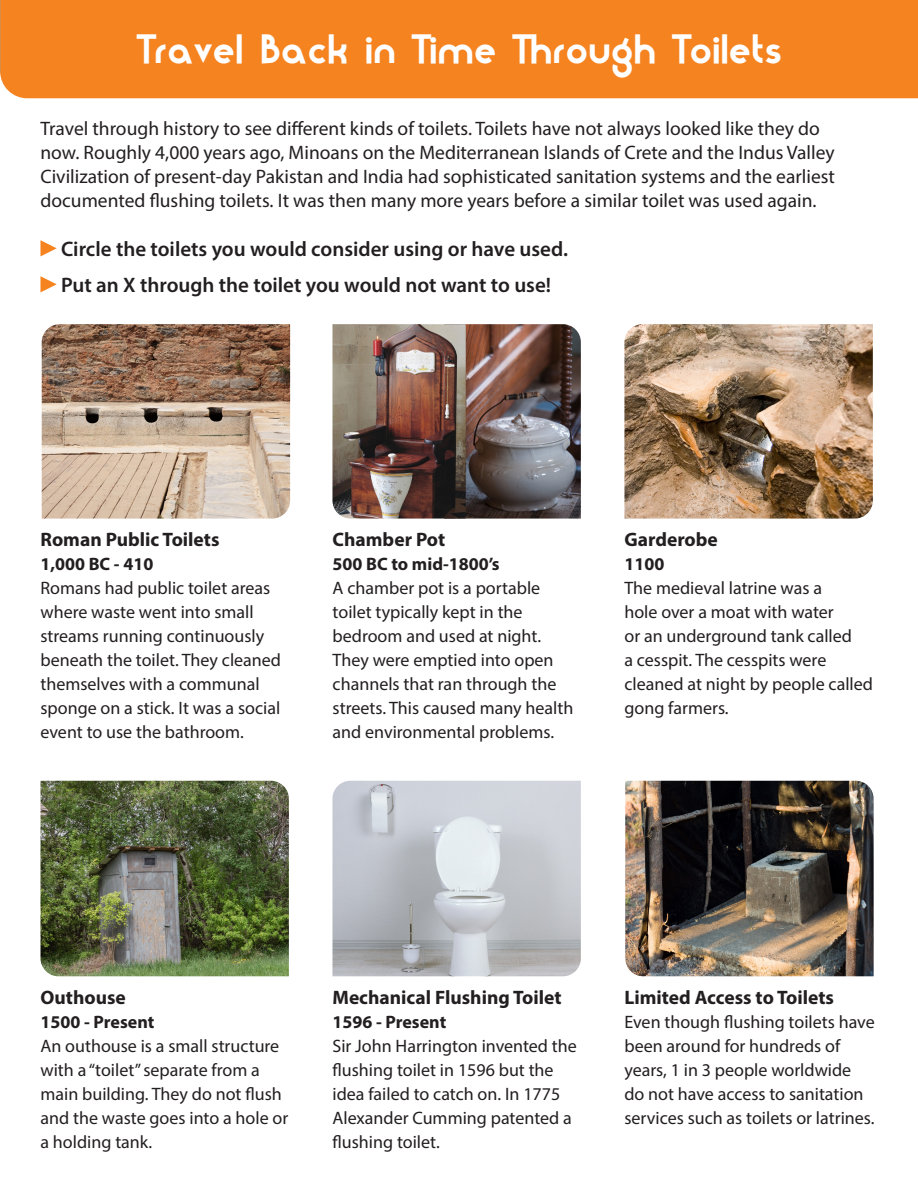
<style>
.page{position:relative;width:918px;height:1188px;background:#fff}
.page>*{position:absolute;margin:0;border:0;box-sizing:border-box;transform-origin:0 0}
.t1{font:36px "Moderna";letter-spacing:.025em;color:#fff}
.t2{font:600 21px "Myriad Pro";color:#231f20}
.t3{font:19.5px/24px "Myriad Pro";color:#231f20}
.t4{font:700 19.5px "Myriad Pro";color:#231f20}
.t5{font:18px/24px "Myriad Pro";color:#231f20}
.t6{font:700 18px "Myriad Pro";color:#231f20}
</style>
<div class="page">
<div style="left:1px;top:0;width:917px;height:98px;background:#f58320"></div>
<svg style="left:40px;top:240px;width:17px;height:16px"></svg>
<svg style="left:40px;top:276px;width:17px;height:16px"></svg>
<img style="left:42px;top:324px;width:248px;height:195px">
<img style="left:40px;top:781px;width:249px;height:195px">
<img style="left:332px;top:781px;width:249px;height:195px">
<img style="left:625px;top:781px;width:249px;height:195px">
<img style="left:624px;top:324px;width:249px;height:195px">
<img style="left:466px;top:324px;width:115px;height:195px">
<img style="left:332px;top:324px;width:134px;height:195px">
<svg style="left:0;top:0;width:1px;height:78px"></svg>
<p class="t1" style="left:137px;top:27px;width:645px">Travel Back in Time Through Toilets</p>
<p class="t3" style="left:40px;top:116px;width:796px">Travel through history to see different kinds of toilets. Toilets have not always looked like they do now. Roughly 4,000 years ago, Minoans on the Mediterranean Islands of Crete and the Indus Valley Civilization of present-day Pakistan and India had sophisticated sanitation systems and the earliest documented flushing toilets. It was then many more years before a similar toilet was used again.</p>
<p class="t2" style="left:61px;top:236px;width:509px">Circle the toilets you would consider using or have used.</p>
<p class="t2" style="left:61px;top:272px;width:492px">Put an X through the toilet you would not want to use!</p>
<p class="t4" style="left:40px;top:527px;width:181px">Roman Public Toilets</p>
<p class="t6" style="left:40px;top:553px;width:114px">1,000 BC - 410</p>
<p class="t5" style="left:40px;top:576px;width:242px">Romans had public toilet areas where waste went into small streams running continuously beneath the toilet. They cleaned themselves with a communal sponge on a stick. It was a social event to use the bathroom.</p>
<p class="t4" style="left:333px;top:526px;width:114px">Chamber Pot</p>
<p class="t6" style="left:333px;top:552px;width:169px">500 BC to mid-1800’s</p>
<p class="t5" style="left:333px;top:575px;width:242px">A chamber pot is a portable toilet typically kept in the bedroom and used at night.<br>They were emptied into open channels that ran through the streets. This caused many health and environmental problems.</p>
<p class="t4" style="left:624px;top:527px;width:95px">Garderobe</p>
<p class="t6" style="left:624px;top:552px;width:41px">1100</p>
<p class="t5" style="left:624px;top:576px;width:250px">The medieval latrine was a<br>hole over a moat with water<br>or an underground tank called<br>a cesspit. The cesspits were cleaned at night by people called gong farmers.</p>
<p class="t4" style="left:40px;top:984px;width:87px">Outhouse</p>
<p class="t6" style="left:40px;top:1010px;width:115px">1500 - Present</p>
<p class="t5" style="left:40px;top:1033px;width:249px">An outhouse is a small structure with a “toilet” separate from a main building. They do not flush and the waste goes into a hole or a holding tank.</p>
<p class="t4" style="left:332px;top:985px;width:231px">Mechanical Flushing Toilet</p>
<p class="t6" style="left:332px;top:1010px;width:115px">1596 - Present</p>
<p class="t5" style="left:332px;top:1033px;width:246px">Sir John Harrington invented the flushing toilet in 1596 but the idea failed to catch on. In 1775<br>Alexander Cumming patented a flushing toilet.</p>
<p class="t4" style="left:624px;top:984px;width:211px">Limited Access to Toilets</p>
<p class="t5" style="left:624px;top:1009px;width:252px">Even though flushing toilets have been around for hundreds of years, 1 in 3 people worldwide do not have access to sanitation services such as toilets or latrines.</p>
</div>
